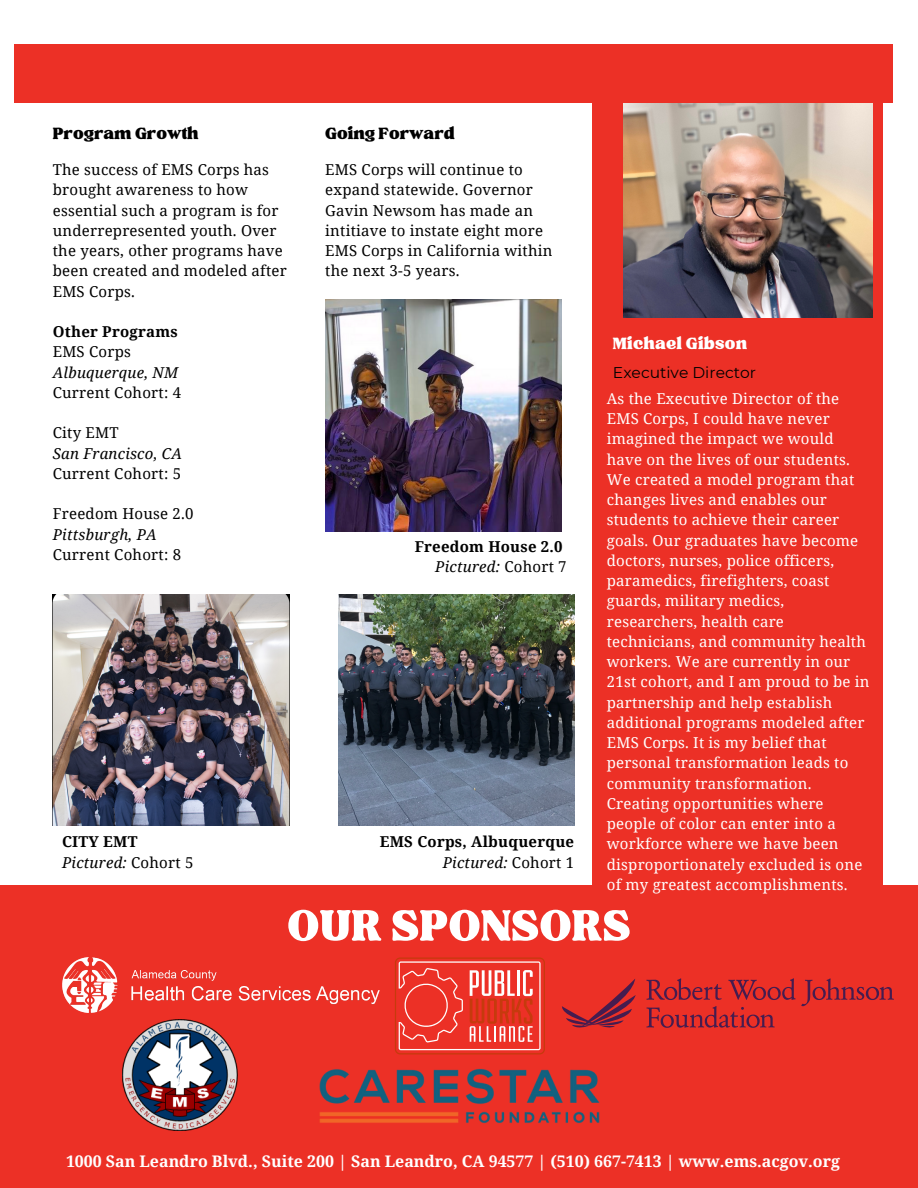
<style>
.page{position:relative;width:918px;height:1188px;background:#fff}
.page>*{position:absolute;margin:0;border:0;box-sizing:border-box;transform-origin:0 0}
.t1{font:60px "TAN Tangkiwood Display";color:#fff}
.t2{font:22.5px "TAN Tangkiwood Display";color:#000}
.t3{font:22.5px "TAN Tangkiwood Display";letter-spacing:.01em;color:#fff}
.t4{font:700 15.9px "Noto Serif";color:#fff}
.t5{font:15.45px "Montserrat";color:#000}
.t6{font:15px/20.2px "Noto Serif";letter-spacing:.015em;color:#fff}
.t7{font:15px/20.2px "Noto Serif";letter-spacing:.015em;color:#000}
.t8{font:700 15px/20.2px "Noto Serif";letter-spacing:.015em;color:#000;text-align:right}
.t9{font:italic 15px/20.2px "Noto Serif";letter-spacing:.015em;color:#000}
.s1{font-weight:400;font-style:italic}
.s2{font-weight:400}
.s3{font-weight:700;font-style:normal}
.s4{font-style:normal}
</style>
<div class="page">
<div style="left:15px;top:44px;width:878px;height:58px;background:#ec3026"></div>
<div style="left:592px;top:76px;width:291px;height:815px;background:#ec3026"></div>
<img style="left:53px;top:594px;width:236px;height:232px">
<img style="left:623px;top:103px;width:249px;height:214px">
<img style="left:338px;top:594px;width:236px;height:232px">
<div style="left:0;top:885px;width:918px;height:303px;background:#ec3026"></div>
<img style="left:319px;top:1068px;width:280px;height:56px">
<svg style="left:562px;top:979px;width:74px;height:49px"></svg>
<svg style="left:647px;top:978px;width:75px;height:22px"></svg>
<svg style="left:728px;top:978px;width:67px;height:22px"></svg>
<svg style="left:801px;top:978px;width:93px;height:28px"></svg>
<svg style="left:647px;top:1006px;width:128px;height:22px"></svg>
<img style="left:123px;top:1019px;width:114px;height:111px">
<img style="left:325px;top:300px;width:237px;height:231px">
<svg style="left:395px;top:958px;width:150px;height:96px"></svg>
<img style="left:62px;top:957px;width:317px;height:55px">
<h2 class="t2" style="left:53px;top:125px;width:147px">Program Growth</h2>
<h2 class="t2" style="left:325px;top:125px;width:131px">Going Forward</h2>
<p class="t7" style="left:53px;top:159px;width:236px">The success of EMS Corps has brought awareness to how essential such a program is for underrepresented youth. Over the years, other programs have been created and modeled after<br>EMS Corps.</p>
<p class="t8" style="left:53px;top:321px;width:126px">Other Programs</p>
<p class="t7" style="left:53px;top:341px;width:80px">EMS Corps</p>
<p class="t9" style="left:53px;top:362px;width:127px">Albuquerque, NM</p>
<p class="t7" style="left:53px;top:382px;width:130px">Current Cohort: 4</p>
<p class="t7" style="left:53px;top:422px;width:67px">City EMT</p>
<p class="t9" style="left:53px;top:443px;width:131px">San Francisco, CA</p>
<p class="t7" style="left:53px;top:463px;width:130px">Current Cohort: 5</p>
<p class="t7" style="left:53px;top:503px;width:142px">Freedom House 2.0</p>
<p class="t9" style="left:53px;top:524px;width:106px">Pittsburgh, PA</p>
<p class="t7" style="left:53px;top:544px;width:130px">Current Cohort: 8</p>
<p class="t7" style="left:325px;top:159px;width:229px">EMS Corps will continue to expand statewide. Governor<br>Gavin Newsom has made an intitiave to instate eight more<br>EMS Corps in California within the next 3-5 years.</p>
<p class="t8" style="left:415px;top:536px;width:153px">Freedom House 2.0<br><span class="s1">Pictured:</span> <span class="s2">Cohort 7</span></p>
<p class="t9" style="left:62px;top:831px;width:133px"><span class="s3">CITY EMT<br></span>Pictured: <span class="s4">Cohort 5</span></p>
<p class="t8" style="left:380px;top:831px;width:196px">EMS Corps, Albuquerque<br><span class="s1">Pictured:</span> <span class="s2">Cohort 1</span></p>
<h2 class="t3" style="left:613px;top:335px;width:136px">Michael Gibson</h2>
<p class="t5" style="left:613px;top:363px;width:145px">Executive Director</p>
<p class="t6" style="left:607px;top:388px;width:264px">As the Executive Director of the<br>EMS Corps, I could have never imagined the impact we would have on the lives of our students.<br>We created a model program that changes lives and enables our students to achieve their career goals. Our graduates have become doctors, nurses, police officers, paramedics, firefighters, coast guards, military medics, researchers, health care technicians, and community health workers. We are currently in our<br>21st cohort, and I am proud to be in partnership and help establish additional programs modeled after<br>EMS Corps. It is my belief that personal transformation leads to community transformation.<br>Creating opportunities where people of color can enter into a workforce where we have been disproportionately excluded is one of my greatest accomplishments.</p>
<h1 class="t1" style="left:287px;top:903px;width:345px">OUR SPONSORS</h1>
<p class="t4" style="left:66px;top:1150px;width:776px">1000 San Leandro Blvd., Suite 200 | San Leandro, CA 94577 | (510) 667-7413 | www.ems.acgov.org</p>
</div>
